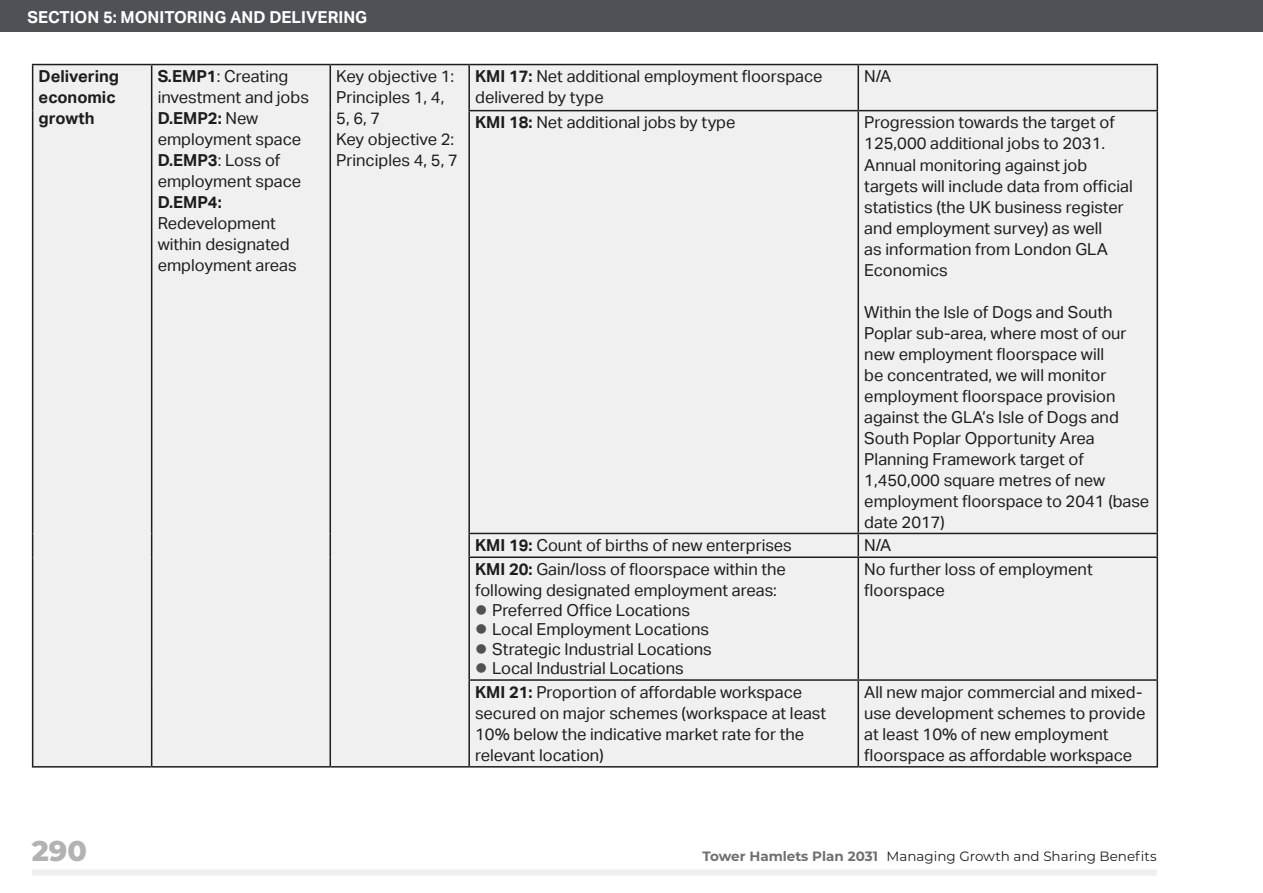
<style>
.page{position:relative;width:1263px;height:893px;background:#fff}
.page>*{position:absolute;margin:0;border:0;box-sizing:border-box;transform-origin:0 0}
.t1{font:800 28.5px "Montserrat";color:#b3b2b2}
.t2{font:16.5px/21px "Aktiv Grotesk";color:#1d1d1b}
.t3{font:700 16.5px "Aktiv Grotesk";color:#fff}
.t4{font:700 16.5px/21px "Aktiv Grotesk";color:#1d1d1b}
.t5{font:13.5px "Montserrat";color:#1d1d1b}
.s1{font-weight:700}
.s2{font-weight:700;color:#706f6f}
</style>
<div class="page">
<div style="left:32px;top:870px;width:1125px;height:6px;background:#f0edee"></div>
<div style="left:0;top:0;width:1263px;height:32px;background:#4e5155"></div>
<div style="left:33px;top:65px;width:1123px;height:701px;background:#f0f0f1"></div>
<hr style="left:32px;top:64px;width:120px;height:1px;background:#1d1d1b">
<hr style="left:32px;top:65px;width:1px;height:46px;background:#1d1d1b">
<hr style="left:152px;top:64px;width:178px;height:1px;background:#1d1d1b">
<hr style="left:151px;top:65px;width:1px;height:46px;background:#1d1d1b">
<hr style="left:330px;top:64px;width:139px;height:1px;background:#1d1d1b">
<hr style="left:329px;top:65px;width:2px;height:46px;background:#1d1d1b">
<hr style="left:469px;top:64px;width:389px;height:1px;background:#1d1d1b">
<hr style="left:468px;top:65px;width:2px;height:45px;background:#1d1d1b">
<hr style="left:858px;top:64px;width:300px;height:1px;background:#1d1d1b">
<hr style="left:857px;top:65px;width:2px;height:45px;background:#1d1d1b">
<hr style="left:1156px;top:65px;width:2px;height:45px;background:#1d1d1b">
<hr style="left:32px;top:111px;width:1px;height:422px;background:#1d1d1b">
<hr style="left:151px;top:111px;width:1px;height:422px;background:#1d1d1b">
<hr style="left:329px;top:111px;width:2px;height:422px;background:#1d1d1b">
<hr style="left:468px;top:110px;width:390px;height:1px;background:#1d1d1b">
<hr style="left:468px;top:111px;width:2px;height:422px;background:#1d1d1b">
<hr style="left:858px;top:110px;width:300px;height:1px;background:#1d1d1b">
<hr style="left:857px;top:111px;width:2px;height:422px;background:#1d1d1b">
<hr style="left:1156px;top:111px;width:2px;height:422px;background:#1d1d1b">
<svg style="left:32px;top:533px;width:1px;height:24px"></svg>
<svg style="left:151px;top:533px;width:1px;height:24px"></svg>
<hr style="left:329px;top:533px;width:2px;height:24px;background:#1d1d1b">
<hr style="left:468px;top:533px;width:390px;height:1px;background:#1d1d1b">
<hr style="left:468px;top:534px;width:2px;height:22px;background:#1d1d1b">
<hr style="left:858px;top:533px;width:300px;height:1px;background:#1d1d1b">
<hr style="left:857px;top:534px;width:2px;height:22px;background:#1d1d1b">
<hr style="left:1156px;top:534px;width:2px;height:22px;background:#1d1d1b">
<hr style="left:32px;top:557px;width:1px;height:123px;background:#1d1d1b">
<hr style="left:151px;top:557px;width:1px;height:123px;background:#1d1d1b">
<hr style="left:329px;top:557px;width:2px;height:123px;background:#1d1d1b">
<hr style="left:468px;top:556px;width:390px;height:2px;background:#1d1d1b">
<hr style="left:468px;top:558px;width:2px;height:121px;background:#1d1d1b">
<hr style="left:858px;top:556px;width:300px;height:2px;background:#1d1d1b">
<hr style="left:857px;top:558px;width:2px;height:121px;background:#1d1d1b">
<hr style="left:1156px;top:558px;width:2px;height:121px;background:#1d1d1b">
<hr style="left:32px;top:680px;width:1px;height:86px;background:#1d1d1b">
<hr style="left:151px;top:680px;width:1px;height:86px;background:#1d1d1b">
<hr style="left:329px;top:680px;width:2px;height:86px;background:#1d1d1b">
<hr style="left:468px;top:679px;width:390px;height:2px;background:#1d1d1b">
<hr style="left:468px;top:681px;width:2px;height:85px;background:#1d1d1b">
<hr style="left:858px;top:679px;width:300px;height:2px;background:#1d1d1b">
<hr style="left:857px;top:681px;width:2px;height:85px;background:#1d1d1b">
<hr style="left:1156px;top:681px;width:2px;height:85px;background:#1d1d1b">
<hr style="left:32px;top:766px;width:120px;height:2px;background:#1d1d1b">
<hr style="left:152px;top:766px;width:178px;height:2px;background:#1d1d1b">
<hr style="left:330px;top:766px;width:139px;height:2px;background:#1d1d1b">
<hr style="left:469px;top:766px;width:389px;height:2px;background:#1d1d1b">
<hr style="left:858px;top:766px;width:300px;height:2px;background:#1d1d1b">
<svg style="left:477px;top:605px;width:9px;height:9px"></svg>
<svg style="left:477px;top:624px;width:9px;height:10px"></svg>
<svg style="left:477px;top:644px;width:9px;height:9px"></svg>
<svg style="left:477px;top:663px;width:9px;height:10px"></svg>
<p class="t3" style="left:28px;top:8px;width:341px">SECTION 5: MONITORING AND DELIVERING</p>
<p class="t4" style="left:39px;top:66px;width:82px">Delivering economic growth</p>
<p class="t2" style="left:158px;top:66px;width:153px"><span class="s1">S.EMP1</span>: Creating investment and jobs<br><span class="s1">D.EMP2:</span> New employment space<br><span class="s1">D.EMP3</span>: Loss of employment space</p>
<p class="t4" style="left:158px;top:192px;width:66px">D.EMP4:</p>
<p class="t2" style="left:158px;top:213px;width:141px">Redevelopment within designated employment areas</p>
<p class="t2" style="left:336px;top:66px;width:123px">Key objective 1:<br>Principles 1, 4,<br>5, 6, 7<br>Key objective 2:<br>Principles 4, 5, 7</p>
<p class="t2" style="left:475px;top:66px;width:349px"><span class="s1">KMI 17:</span> Net additional employment floorspace delivered by type</p>
<p class="t2" style="left:864px;top:66px;width:28px">N/A</p>
<p class="t2" style="left:475px;top:112px;width:262px"><span class="s1">KMI 18:</span> Net additional jobs by type</p>
<p class="t2" style="left:864px;top:112px;width:270px">Progression towards the target of<br>125,000 additional jobs to 2031.<br>Annual monitoring against job targets will include data from official statistics (the UK business register and employment survey) as well<br>as information from London GLA<br>Economics</p>
<p class="t2" style="left:864px;top:301px;width:286px">Within the Isle of Dogs and South<br>Poplar sub-area, where most of our new employment floorspace will<br>be concentrated, we will monitor employment floorspace provision against the GLA’s Isle of Dogs and<br>South Poplar Opportunity Area<br>Planning Framework target of<br>1,450,000 square metres of new employment floorspace to 2041 (base date 2017)</p>
<p class="t2" style="left:475px;top:535px;width:318px"><span class="s1">KMI 19:</span> Count of births of new enterprises</p>
<p class="t2" style="left:864px;top:535px;width:28px">N/A</p>
<p class="t2" style="left:475px;top:559px;width:312px"><span class="s1">KMI 20:</span> Gain/loss of floorspace within the following designated employment areas:</p>
<p class="t2" style="left:492px;top:600px;width:221px;line-height:19.5px">Preferred Office Locations<br>Local Employment Locations<br>Strategic Industrial Locations<br>Local Industrial Locations</p>
<p class="t2" style="left:864px;top:559px;width:230px">No further loss of employment floorspace</p>
<p class="t2" style="left:475px;top:682px;width:353px"><span class="s1">KMI 21:</span> Proportion of affordable workspace secured on major schemes (workspace at least 10% below the indicative market rate for the relevant location)</p>
<p class="t2" style="left:864px;top:682px;width:283px">All new major commercial and mixed&shy;use development schemes to provide at least 10% of new employment floorspace as affordable workspace</p>
<h1 class="t1" style="left:32px;top:830px;width:57px">290</h1>
<p class="t5" style="left:703px;top:847px;width:456px"><span class="s2">Tower Hamlets Plan 2031</span> Managing Growth and Sharing Benefits</p>
</div>
